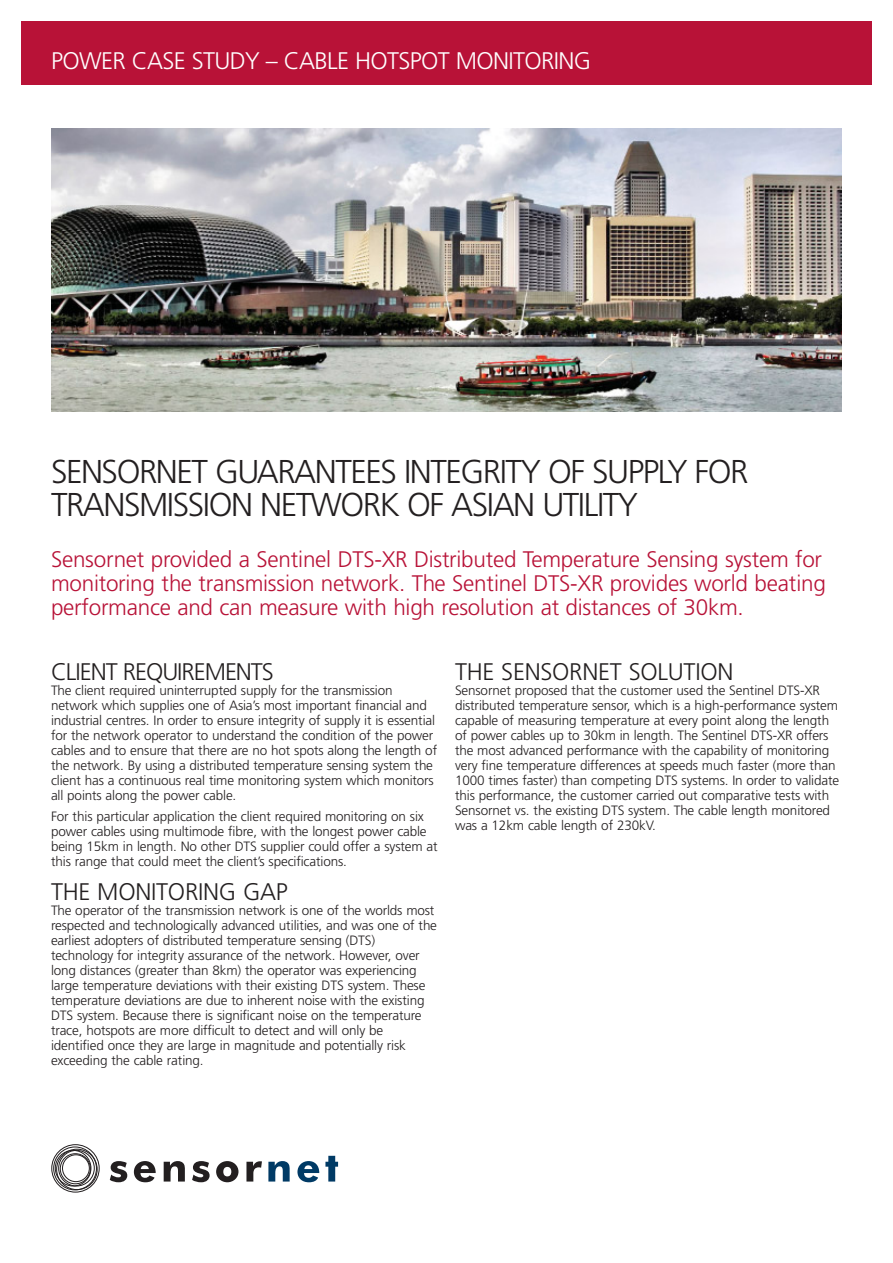
<style>
.page{position:relative;width:893px;height:1263px;background:#fff}
.page>*{position:absolute;margin:0;border:0;box-sizing:border-box;transform-origin:0 0}
.t1{font:300 33px/33px "Frutiger";letter-spacing:-.045em;color:#231f20}
.t2{font:300 24px "Frutiger";letter-spacing:-.03em;color:#fff}
.t3{font:300 24px "Frutiger";letter-spacing:-.01em;color:#231f20}
.t4{font:300 24px "Frutiger";letter-spacing:-.045em;color:#231f20}
.t5{font:300 22.5px/24px "Frutiger";letter-spacing:-.01em;color:#b81237}
.t6{font:300 13.5px/15px "Frutiger";letter-spacing:-.01em;color:#231f20}
</style>
<div class="page">
<div style="left:21px;top:21px;width:851px;height:64px;background:#b81237"></div>
<img style="left:51px;top:128px;width:791px;height:283px">
<div style="left:56px;top:1149px;width:41px;height:41px;border:1px solid #231f20;border-radius:50%"></div>
<div style="left:53px;top:1147px;width:44px;height:43px;border:1px solid #231f20;border-radius:50%"></div>
<div style="left:52px;top:1144px;width:47px;height:48px;border:1px solid #231f20;border-radius:50%"></div>
<div style="left:58px;top:1150px;width:37px;height:36px;border:1px solid #231f20;border-radius:50%"></div>
<div style="left:55px;top:1150px;width:36px;height:36px;border:1px solid #231f20;border-radius:50%"></div>
<div style="left:60px;top:1153px;width:31px;height:31px;border:1px solid #231f20;border-radius:50%"></div>
<div style="left:62px;top:1154px;width:28px;height:28px;border:1px solid #231f20;border-radius:50%"></div>
<svg style="left:110px;top:1161px;width:17px;height:21px"></svg>
<svg style="left:134px;top:1161px;width:22px;height:21px"></svg>
<svg style="left:164px;top:1161px;width:21px;height:20px"></svg>
<svg style="left:192px;top:1161px;width:18px;height:21px"></svg>
<svg style="left:216px;top:1161px;width:22px;height:21px"></svg>
<svg style="left:246px;top:1161px;width:16px;height:20px"></svg>
<svg style="left:268px;top:1161px;width:22px;height:20px"></svg>
<svg style="left:297px;top:1161px;width:22px;height:21px"></svg>
<svg style="left:325px;top:1156px;width:13px;height:25px"></svg>
<h2 class="t2" style="left:51px;top:51px;width:542px">POWER CASE STUDY – CABLE HOTSPOT MONITORING</h2>
<h1 class="t1" style="left:51px;top:457px;width:699px">SENSORNET GUARANTEES INTEGRITY OF SUPPLY FOR<br>TRANSMISSION NETWORK OF ASIAN UTILITY</h1>
<p class="t5" style="left:51px;top:549px;width:776px">Sensornet provided a Sentinel DTS-XR Distributed Temperature Sensing system for monitoring the transmission network. The Sentinel DTS-XR provides world beating performance and can measure with high resolution at distances of 30km.</p>
<h2 class="t4" style="left:51px;top:662px;width:224px">CLIENT REQUIREMENTS</h2>
<p class="t6" style="left:51px;top:684px;width:388px">The client required uninterrupted supply for the transmission network which supplies one of Asia’s most important financial and industrial centres. In order to ensure integrity of supply it is essential for the network operator to understand the condition of the power cables and to ensure that there are no hot spots along the length of the network. By using a distributed temperature sensing system the client has a continuous real time monitoring system which monitors all points along the power cable.</p>
<p class="t6" style="left:51px;top:810px;width:388px">For this particular application the client required monitoring on six power cables using multimode fibre, with the longest power cable being 15km in length. No other DTS supplier could offer a system at this range that could meet the client’s specifications.</p>
<h2 class="t3" style="left:51px;top:882px;width:238px">THE MONITORING GAP</h2>
<p class="t6" style="left:51px;top:903px;width:387px">The operator of the transmission network is one of the worlds most respected and technologically advanced utilities, and was one of the earliest adopters of distributed temperature sensing (DTS) technology for integrity assurance of the network. However, over long distances (greater than 8km) the operator was experiencing large temperature deviations with their existing DTS system. These temperature deviations are due to inherent noise with the existing DTS system. Because there is significant noise on the temperature trace, hotspots are more difficult to detect and will only be identified once they are large in magnitude and potentially risk exceeding the cable rating.</p>
<h2 class="t3" style="left:455px;top:662px;width:280px">THE SENSORNET SOLUTION</h2>
<p class="t6" style="left:455px;top:684px;width:386px">Sensornet proposed that the customer used the Sentinel DTS-XR distributed temperature sensor, which is a high-performance system capable of measuring temperature at every point along the length of power cables up to 30km in length. The Sentinel DTS-XR offers the most advanced performance with the capability of monitoring very fine temperature differences at speeds much faster (more than 1000 times faster) than competing DTS systems. In order to validate this performance, the customer carried out comparative tests with Sensornet vs. the existing DTS system. The cable length monitored was a 12km cable length of 230kV.</p>
</div>
